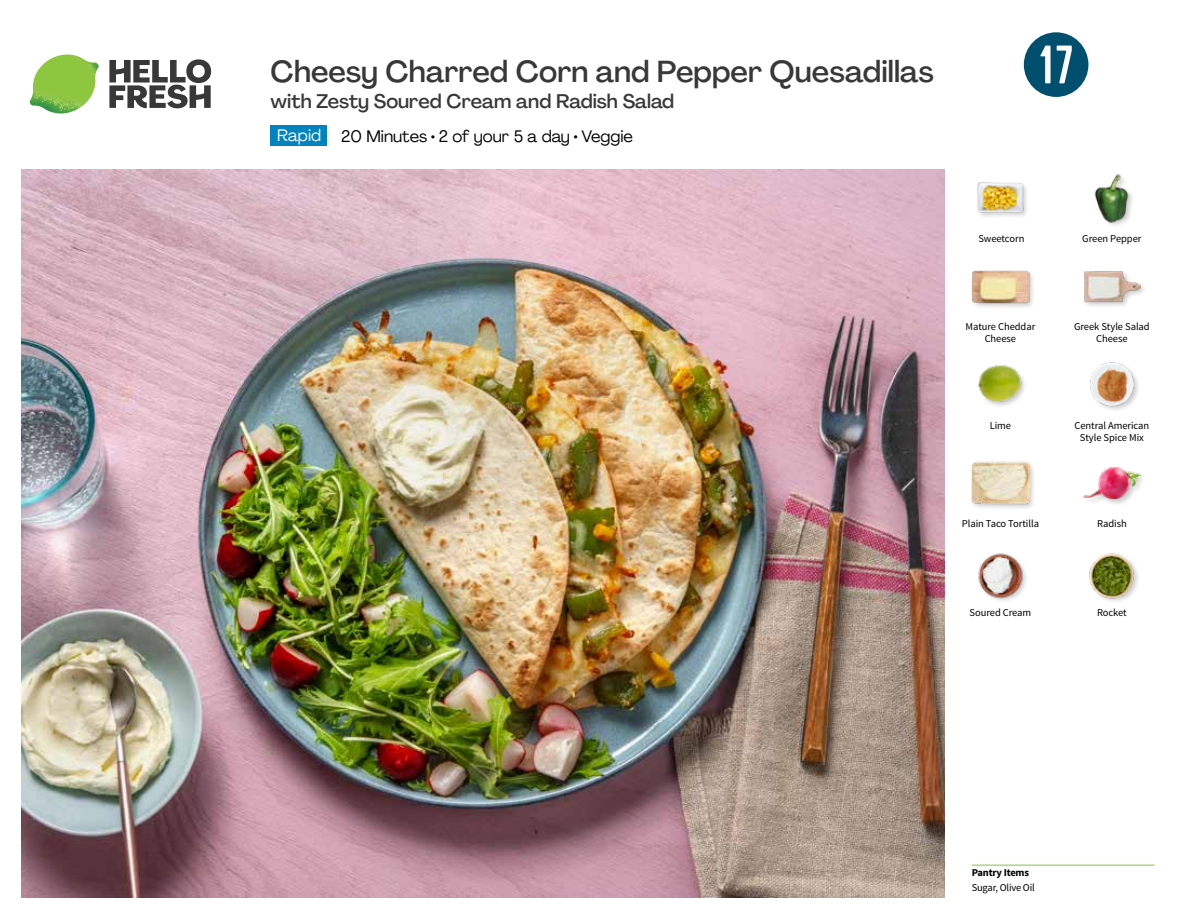
<style>
.page{position:relative;width:1188px;height:918px;background:#fff}
.page>*{position:absolute;margin:0;border:0;box-sizing:border-box;transform-origin:0 0}
.t1{font:54px "Kapra";color:#fff}
.t2{font:500 30px "Agrandir";color:#383839}
.t3{font:500 19.5px "Agrandir";color:#383839}
.t4{font:16.5px "Agrandir";color:#000}
.t5{font:16.5px "Agrandir";color:#fff}
.t6{font:10.5px/12px "Source Sans Pro";letter-spacing:-.005em;color:#000;text-align:center}
.t7{font:700 10.5px "Source Sans Pro";letter-spacing:-.02em;color:#000}
</style>
<div class="page">
<svg style="left:109px;top:59px;width:102px;height:49px"></svg>
<img style="left:30px;top:55px;width:69px;height:59px">
<img style="left:21px;top:170px;width:924px;height:728px">
<div style="left:271px;top:125px;width:56px;height:21px;background:#0083be"></div>
<hr style="left:972px;top:865px;width:183px;height:1px;background:#82c341">
<img style="left:978px;top:553px;width:48px;height:48px">
<img style="left:1089px;top:553px;width:49px;height:49px">
<img style="left:977px;top:365px;width:48px;height:41px">
<div style="left:971px;top:461px;width:65px;height:49px;background:#000;opacity:.2"></div>
<img style="left:972px;top:461px;width:57px;height:49px">
<img style="left:1083px;top:467px;width:58px;height:37px">
<img style="left:1090px;top:362px;width:48px;height:48px">
<img style="left:977px;top:182px;width:50px;height:35px">
<div style="left:972px;top:270px;width:64px;height:40px;background:#000;opacity:.2"></div>
<img style="left:972px;top:270px;width:57px;height:40px">
<div style="left:1083px;top:270px;width:64px;height:39px;background:#000;opacity:.2"></div>
<img style="left:1083px;top:270px;width:58px;height:39px">
<img style="left:1094px;top:174px;width:38px;height:52px">
<svg style="left:1023px;top:32px;width:66px;height:65px"></svg>
<h2 class="t2" style="left:271px;top:53px;width:665px">Cheesy Charred Corn and Pepper Quesadillas</h2>
<h3 class="t3" style="left:271px;top:89px;width:405px">with Zesty Soured Cream and Radish Salad</h3>
<h3 class="t4" style="left:341px;top:126px;width:294px">20 Minutes • 2 of your 5 a day • Veggie</h3>
<h3 class="t5" style="left:277px;top:125px;width:46px">Rapid</h3>
<h1 class="t1" style="left:1040px;top:34px;width:35px">17</h1>
<p class="t6" style="left:978px;top:232px;width:48px">Sweetcorn</p>
<p class="t6" style="left:1082px;top:232px;width:61px">Green Pepper</p>
<p class="t6" style="left:965px;top:321px;width:71px">Mature Cheddar<br>Cheese</p>
<p class="t6" style="left:1074px;top:321px;width:77px">Greek Style Salad<br>Cheese</p>
<p class="t6" style="left:990px;top:419px;width:23px">Lime</p>
<p class="t6" style="left:1074px;top:419px;width:76px">Central American<br>Style Spice Mix</p>
<p class="t6" style="left:962px;top:518px;width:79px">Plain Taco Tortilla</p>
<p class="t6" style="left:1097px;top:518px;width:31px">Radish</p>
<p class="t6" style="left:970px;top:607px;width:63px">Soured Cream</p>
<p class="t6" style="left:1097px;top:607px;width:31px">Rocket</p>
<p class="t7" style="left:972px;top:866px;width:59px">Pantry Items</p>
<p class="t6" style="left:972px;top:881px;width:65px">Sugar, Olive Oil</p>
</div>
